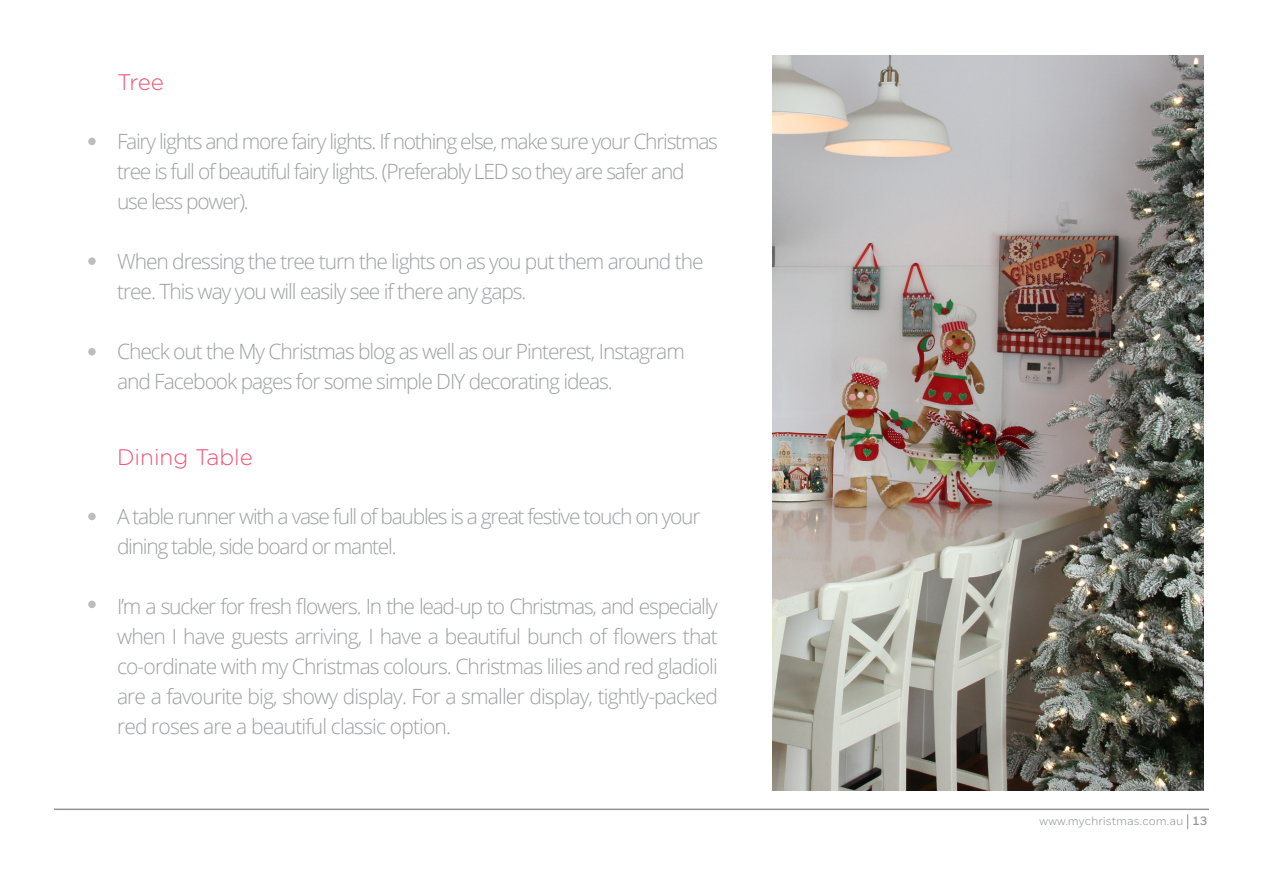
<style>
.page{position:relative;width:1263px;height:893px;background:#fff}
.page>*{position:absolute;margin:0;border:0;box-sizing:border-box;transform-origin:0 0}
.t1{font:300 22.5px "Gotham Rounded";color:#f05475}
.t2{font:300 21px/30px "Open Sans";letter-spacing:-.05em;color:#9d9fa2}
.t3{font:12px "Honeywell Sans";color:#939598}
.s1{font-size:18px;color:#d1232a}
.s2{font-weight:700}
</style>
<div class="page">
<hr style="left:54px;top:809px;width:1155px;height:1px;background:#939598">
<img style="left:773px;top:56px;width:430px;height:734px">
<div style="left:88px;top:138px;width:8px;height:7px;background:#bcbdc0;border-radius:50%"></div>
<div style="left:88px;top:257px;width:8px;height:8px;background:#bcbdc0;border-radius:50%"></div>
<div style="left:88px;top:348px;width:8px;height:8px;background:#bcbdc0;border-radius:50%"></div>
<div style="left:88px;top:513px;width:8px;height:7px;background:#bcbdc0;border-radius:50%"></div>
<div style="left:88px;top:601px;width:8px;height:7px;background:#bcbdc0;border-radius:50%"></div>
<p class="t1" style="left:117px;top:67px;width:49px">Tree</p>
<p class="t2" style="left:117px;top:126px;width:602px">Fairy lights and more fairy lights. If nothing else, make sure your Christmas tree is full of beautiful fairy lights. (Preferably LED so they are safer and use less power).</p>
<p class="t2" style="left:117px;top:246px;width:588px">When dressing the tree turn the lights on as you put them around the tree. This way you will easily see if there any gaps.</p>
<p class="t2" style="left:117px;top:336px;width:569px">Check out the My Christmas blog as well as our Pinterest, Instagram and Facebook pages for some simple DIY decorating ideas.</p>
<p class="t1" style="left:117px;top:442px;width:138px">Dining Table</p>
<p class="t2" style="left:117px;top:501px;width:585px">A table runner with a vase full of baubles is a great festive touch on your dining table, side board or mantel.</p>
<p class="t2" style="left:117px;top:591px;width:602px;text-align:justify">I’m a sucker for fresh flowers. In the lead-up to Christmas, and especially when I have guests arriving, I have a beautiful bunch of flowers that co-ordinate with my Christmas colours. Christmas lilies and red gladioli are a favourite big, showy display. For a smaller display, tightly-packed red roses are a beautiful classic option.</p>
<p class="t3" style="left:1039px;top:813px;width:169px">www.mychristmas.com.au <span class="s1">|</span> <span class="s2">13</span></p>
</div>
